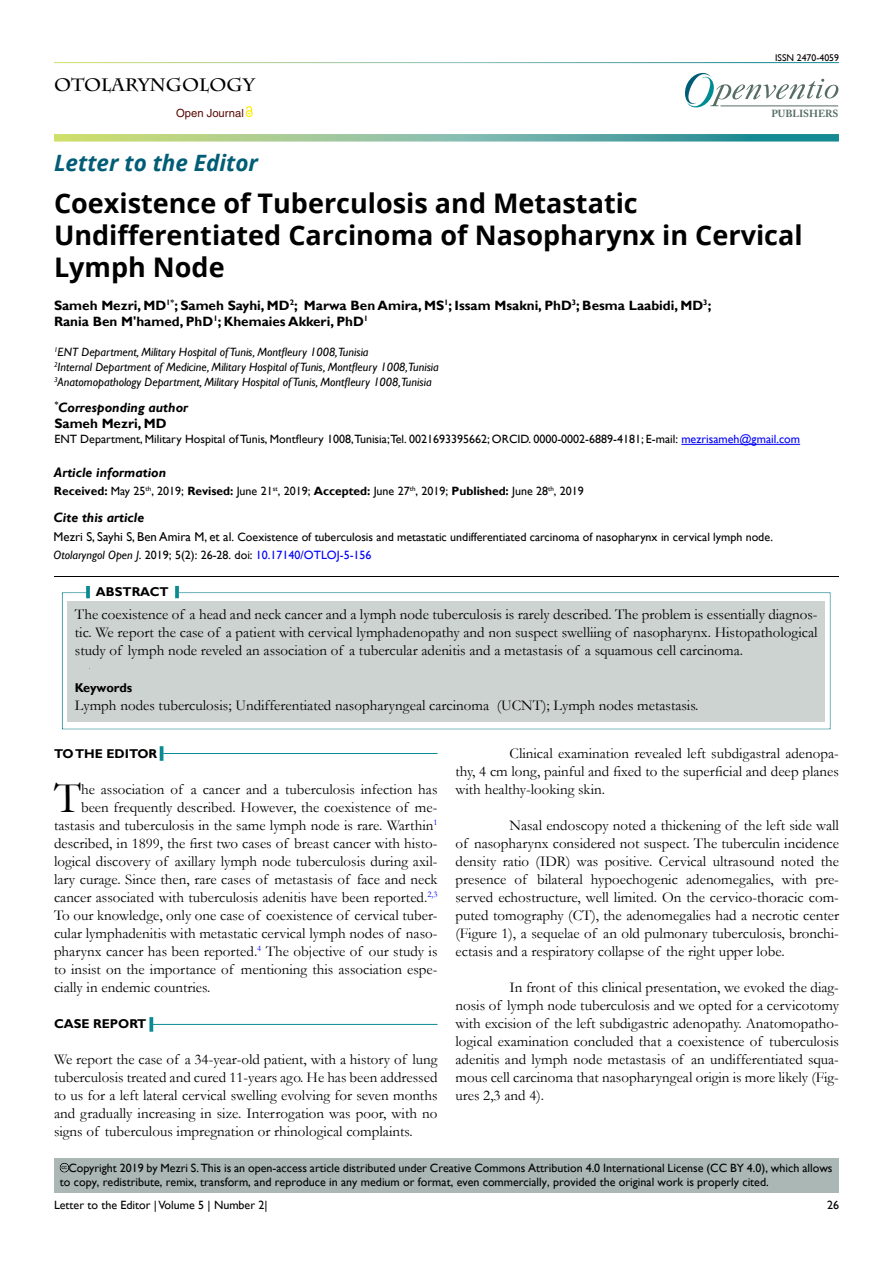
<style>
.page{position:relative;width:893px;height:1263px;background:#fff}
.page>*{position:absolute;margin:0;border:0;box-sizing:border-box;transform-origin:0 0}
.t1{font:43.8px "Garamond";color:#000}
.t2{font:700 27px/32.4px "Open Sans";color:#000101}
.t3{font:italic 700 22.5px "Open Sans";color:#015d76}
.t4{font:700 18px "Charlemagne Std";color:#000}
.t5{font:15px/18px "Garamond";color:#000;text-align:justify}
.t6{font:700 13.5px/16.2px "Gill Sans";color:#000101}
.t7{font:italic 700 13.5px/16.8px "Gill Sans";color:#000101}
.t8{font:italic 700 13.5px "Gill Sans";color:#000}
.t9{font:700 12.75px "Gill Sans";color:#000}
.t10{font:12px/17.7px "Gill Sans";color:#000}
.t11{font:12px "Gill Sans";color:#000101}
.t12{font:italic 12px/15px "Gill Sans";color:#000101}
.t13{font:11.25px "Helvetica LT Std";color:#580b05}
.t14{font:700 10.2px "Adobe Caslon Pro";color:#566d65}
.t15{font:9.75px "Gill Sans";color:#0a0000}
.t16{font:5.7px "Arial";color:#000}
.s1{font-style:normal}
.s2{color:#0000fa}
.s3{font-weight:700}
.s4{font-size:12.75px;color:#000101}
.s5{font-style:italic}
</style>
<div class="page">
<svg style="left:685px;top:73px;width:153px;height:35px"></svg>
<hr style="left:720px;top:106px;width:118px;height:1px;background:#566d65">
<svg style="left:54px;top:134px;width:785px;height:8px;background:#83bb9d"></svg>
<svg style="left:246px;top:106px;width:6px;height:10px"></svg>
<hr style="left:681px;top:444px;width:119px;height:1px;background:#0000fa">
<div style="left:50px;top:582px;width:793px;height:148px;background:#f9f2f3;opacity:.75"></div>
<svg style="left:86px;top:586px;width:4px;height:12px"></svg>
<svg style="left:175px;top:586px;width:4px;height:12px"></svg>
<div style="left:41px;top:565px;width:810px;height:14px;background:#f9f2f3;opacity:.75"></div>
<div style="left:54px;top:1158px;width:785px;height:35px;background:#aab7b5"></div>
<div style="left:47px;top:1149px;width:37px;height:24px;background:#f9f2f3;opacity:.75"></div>
<hr style="left:163px;top:753px;width:274px;height:1px;background:#0a8b93">
<hr style="left:160px;top:746px;width:3px;height:15px;background:#0a8b93">
<hr style="left:153px;top:1024px;width:284px;height:1px;background:#0a8b93">
<svg style="left:149px;top:1017px;width:4px;height:15px"></svg>
<p class="t4" style="left:54px;top:74px;width:202px">OTOLARYNGOLOGY</p>
<p class="t13" style="left:176px;top:107px;width:69px">Open Journal</p>
<h3 class="t3" style="left:54px;top:147px;width:206px">Letter to the Editor</h3>
<p class="t15" style="left:775px;top:52px;width:65px">ISSN 2470-4059</p>
<p class="t14" style="left:771px;top:108px;width:69px">PUBLISHERS</p>
<h2 class="t2" style="left:54px;top:186px;width:750px">Coexistence of Tuberculosis and Metastatic<br>Undifferentiated Carcinoma of Nasopharynx in Cervical<br>Lymph Node</h2>
<p class="t6" style="left:54px;top:297px;width:659px">Sameh Mezri, MD<sup>1*</sup>; Sameh Sayhi, MD<sup>2</sup>; Marwa Ben Amira, MS<sup>1</sup>; Issam Msakni, PhD<sup>3</sup>; Besma Laabidi, MD<sup>3</sup>;<br>Rania Ben M'hamed, PhD<sup>1</sup>; Khemaies Akkeri, PhD<sup>1</sup></p>
<p class="t12" style="left:54px;top:345px;width:386px"><sup>1</sup>ENT Department, Military Hospital of Tunis, Montfleury 1008,Tunisia<br><sup>2</sup>Internal Department of Medicine, Military Hospital of Tunis, Montfleury 1008,Tunisia<br><sup>3</sup>Anatomopathology Department, Military Hospital of Tunis, Montfleury 1008,Tunisia</p>
<p class="t7" style="left:54px;top:399px;width:135px"><sup>*</sup>Corresponding author<br><span class="s1">Sameh Mezri, MD</span></p>
<p class="t11" style="left:54px;top:432px;width:747px">ENT Department, Military Hospital of Tunis, Montfleury 1008,Tunisia;Tel. 0021693395662; ORCID. 0000-0002-6889-4181; E-mail: <span class="s2">mezrisameh@gmail.com</span></p>
<p class="t7" style="left:54px;top:464px;width:114px">Article information</p>
<p class="t11" style="left:54px;top:484px;width:531px"><span class="s3">Received:</span> May 25<sup>th</sup>, 2019; <span class="s3">Revised:</span> June 21<sup>st</sup>, 2019; <span class="s3">Accepted:</span> June 27<sup>th</sup>, 2019; <span class="s3">Published:</span> June 28<sup>th</sup>, 2019</p>
<p class="t8" style="left:54px;top:510px;width:92px">Cite this article</p>
<p class="t10" style="left:54px;top:528px;width:721px"><span class="s4">Mezri S, Sayhi S, Ben Amira M, et al</span>. Coexistence of tuberculosis and metastatic undifferentiated carcinoma of nasopharynx in cervical lymph node.<br><span class="s5">Otolaryngol Open J</span>. 2019; 5(2): 26-28. doi: <span class="s2">10.17140/OTLOJ-5-156</span></p>
<p class="t9" style="left:96px;top:584px;width:74px">ABSTRACT</p>
<p class="t5" style="left:75px;top:605px;width:744px">The coexistence of a head and neck cancer and a lymph node tuberculosis is rarely described. The problem is essentially diagnos&shy;tic. We report the case of a patient with cervical lymphadenopathy and non suspect swelliing of nasopharynx. Histopathological study of lymph node reveled an association of a tubercular adenitis and a metastasis of a squamous cell carcinoma.</p>
<p class="t9" style="left:75px;top:679px;width:59px">Keywords</p>
<p class="t5" style="left:75px;top:695px;width:625px">Lymph nodes tuberculosis; Undifferentiated nasopharyngeal carcinoma (UCNT); Lymph nodes metastasis.</p>
<p class="t9" style="left:54px;top:745px;width:105px">TO THE EDITOR</p>
<h1 class="t1" style="left:54px;top:768px;width:28px">T</h1>
<p class="t5" style="left:81px;top:779px;width:358px">he association of a cancer and a tuberculosis infection has</p>
<p class="t5" style="left:455px;top:743px;width:385px;text-indent:54px">Clinical examination revealed left subdigastral adenopa&shy;thy, 4 cm long, painful and fixed to the superficial and deep planes with healthy-looking skin.</p>
<p class="t5" style="left:455px;top:815px;width:385px;text-indent:54px">Nasal endoscopy noted a thickening of the left side wall of nasopharynx considered not suspect. The tuberculin incidence density ratio (IDR) was positive. Cervical ultrasound noted the presence of bilateral hypoechogenic adenomegalies, with pre&shy;served echostructure, well limited. On the cervico-thoracic com&shy;puted tomography (CT), the adenomegalies had a necrotic center (Figure 1), a sequelae of an old pulmonary tuberculosis, bronchi&shy;ectasis and a respiratory collapse of the right upper lobe.</p>
<p class="t5" style="left:455px;top:977px;width:385px;text-indent:54px">In front of this clinical presentation, we evoked the diag&shy;nosis of lymph node tuberculosis and we opted for a cervicotomy with excision of the left subdigastric adenopathy. Anatomopatho&shy;logical examination concluded that a coexistence of tuberculosis adenitis and lymph node metastasis of an undifferentiated squa&shy;mous cell carcinoma that nasopharyngeal origin is more likely (Fig&shy;ures 2,3 and 4).</p>
<p class="t5" style="left:81px;top:797px;width:358px">been frequently described. However, the coexistence of me-</p>
<p class="t5" style="left:54px;top:815px;width:385px">tastasis and tuberculosis in the same lymph node is rare. Warthin<sup>1</sup></p>
<p class="t5" style="left:54px;top:833px;width:385px">described, in 1899, the first two cases of breast cancer with histo-</p>
<p class="t5" style="left:54px;top:851px;width:385px">logical discovery of axillary lymph node tuberculosis during axil-</p>
<p class="t5" style="left:54px;top:869px;width:385px">lary curage. Since then, rare cases of metastasis of face and neck</p>
<p class="t5" style="left:54px;top:887px;width:385px">cancer associated with tuberculosis adenitis have been reported.<sup>2,3</sup></p>
<p class="t5" style="left:54px;top:905px;width:385px">To our knowledge, only one case of coexistence of cervical tuber-</p>
<p class="t5" style="left:54px;top:923px;width:385px">cular lymphadenitis with metastatic cervical lymph nodes of naso-</p>
<p class="t5" style="left:54px;top:941px;width:385px">pharynx cancer has been reported.<sup>4</sup> The objective of our study is</p>
<p class="t5" style="left:54px;top:959px;width:385px">to insist on the importance of mentioning this association espe-</p>
<p class="t5" style="left:54px;top:977px;width:158px">cially in endemic countries.</p>
<p class="t9" style="left:54px;top:1015px;width:94px">CASE REPORT</p>
<p class="t5" style="left:54px;top:1049px;width:385px">We report the case of a 34-year-old patient, with a history of lung tuberculosis treated and cured 11-years ago. He has been addressed to us for a left lateral cervical swelling evolving for seven months and gradually increasing in size. Interrogation was poor, with no signs of tuberculous impregnation or rhinological complaints.</p>
<p class="t10" style="left:60px;top:1161px;width:774px;line-height:14.4px;text-indent:9px">Copyright 2019 by Mezri S. This is an open-access article distributed under Creative Commons Attribution 4.0 International License (CC BY 4.0), which allows to copy, redistribute, remix, transform, and reproduce in any medium or format, even commercially, provided the original work is properly cited.</p>
<p class="t16" style="left:61px;top:1163px;width:7px">cc</p>
<p class="t10" style="left:54px;top:1196px;width:215px">Letter to the Editor | Volume 5 | Number 2|</p>
<p class="t10" style="left:827px;top:1196px;width:13px">26</p>
</div>
